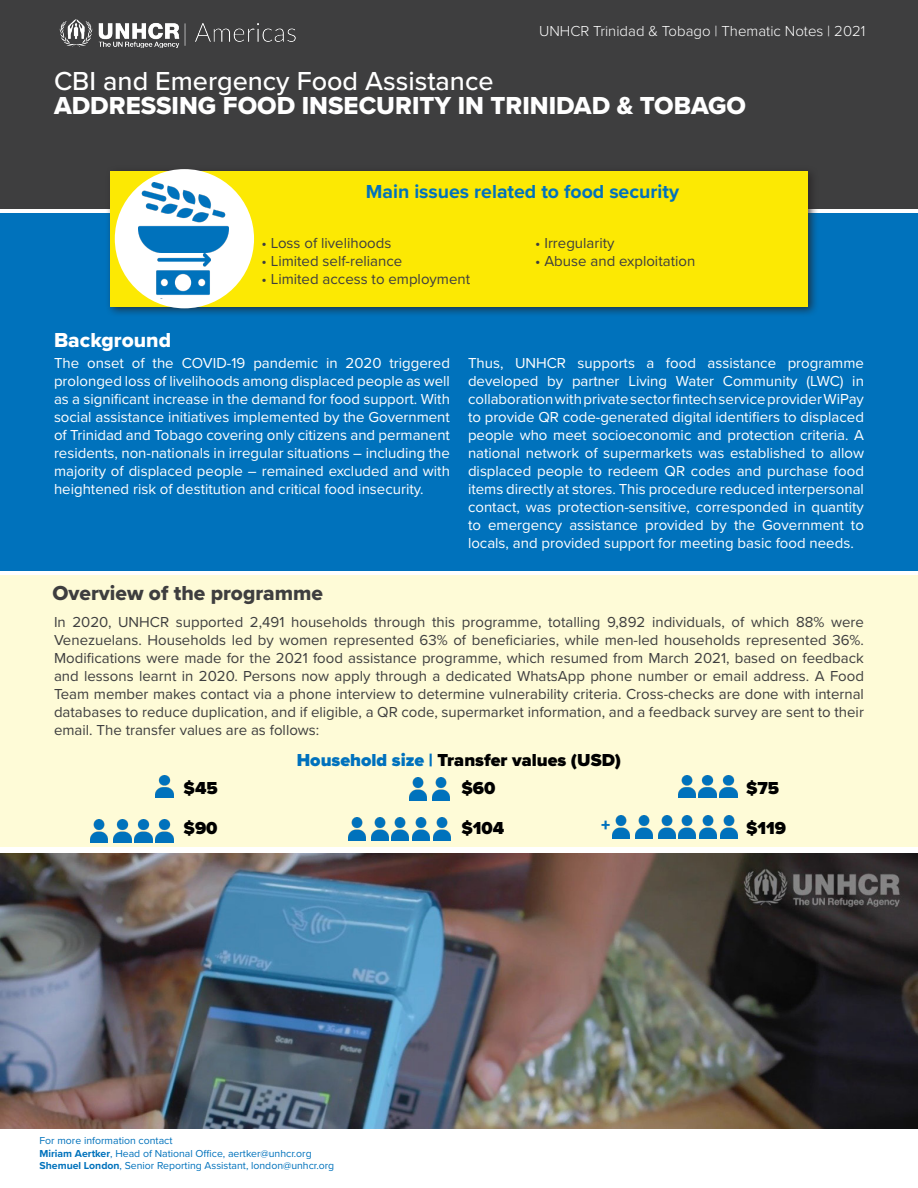
<style>
.page{position:relative;width:918px;height:1188px;background:#fff}
.page>*{position:absolute;margin:0;border:0;box-sizing:border-box;transform-origin:0 0}
.t1{font:500 27px "Proxima Nova";color:#fff}
.t2{font:25.5px "Proxima Nova Extrabld";color:#fff}
.t3{font:21px "Proxima Nova Extrabld";color:#3e3e3f}
.t4{font:21px "Proxima Nova Extrabld";color:#fff}
.t5{font:700 19.5px "Proxima Nova";color:#0071bd}
.t6{font:900 18px "Proxima Nova";color:#000}
.t7{font:900 18px "Proxima Nova";color:#0071bd}
.t8{font:15px/18px "Proxima Nova";color:#fff;text-align:justify}
.t9{font:15px/18px "Proxima Nova";color:#3e3e3f;text-align:justify}
.t10{font:300 15px "Proxima Nova";color:#fff}
.t11{font:10.5px "Proxima Nova";color:#0072bc}
.s1{color:#0071bd}
.s2{font-weight:700}
</style>
<div class="page">
<div style="left:0;top:576px;width:918px;height:271px;background:#fefbd7"></div>
<div style="left:0;top:213px;width:918px;height:358px;background:#0072bc"></div>
<div style="left:0;top:0;width:918px;height:208px;background:#3e3e3f"></div>
<div style="left:106px;top:165px;width:713px;height:153px;background:#231f20;opacity:.75"></div>
<div style="left:111px;top:171px;width:697px;height:135px;background:#fce903"></div>
<img style="left:59px;top:20px;width:237px;height:28px">
<div style="left:115px;top:169px;width:139px;height:139px;background:#fff;border-radius:50%"></div>
<img style="left:138px;top:183px;width:91px;height:69px">
<img style="left:156px;top:253px;width:55px;height:46px">
<img style="left:0;top:854px;width:918px;height:275px">
<img style="left:156px;top:775px;width:17px;height:23px">
<img style="left:156px;top:820px;width:17px;height:22px">
<img style="left:433px;top:818px;width:18px;height:22px">
<img style="left:720px;top:816px;width:18px;height:22px">
<img style="left:720px;top:776px;width:17px;height:22px">
<img style="left:135px;top:820px;width:17px;height:22px">
<img style="left:412px;top:818px;width:18px;height:22px">
<img style="left:699px;top:816px;width:18px;height:22px">
<img style="left:699px;top:776px;width:17px;height:22px">
<img style="left:114px;top:820px;width:17px;height:22px">
<img style="left:391px;top:818px;width:18px;height:22px">
<img style="left:678px;top:816px;width:18px;height:22px">
<img style="left:678px;top:776px;width:17px;height:22px">
<img style="left:433px;top:778px;width:17px;height:22px">
<img style="left:90px;top:820px;width:18px;height:22px">
<img style="left:371px;top:818px;width:17px;height:22px">
<img style="left:658px;top:816px;width:17px;height:22px">
<img style="left:349px;top:818px;width:17px;height:22px">
<img style="left:636px;top:816px;width:17px;height:22px">
<img style="left:612px;top:816px;width:18px;height:22px">
<img style="left:409px;top:778px;width:18px;height:22px">
<p class="t10" style="left:539px;top:20px;width:328px">UNHCR Trinidad &amp; Tobago | Thematic Notes | 2021</p>
<p class="t1" style="left:54px;top:61px;width:441px">CBI and Emergency Food Assistance</p>
<p class="t2" style="left:54px;top:87px;width:694px">ADDRESSING FOOD INSECURITY IN TRINIDAD &amp; TOBAGO</p>
<p class="t5" style="left:366px;top:177px;width:315px">Main issues related to food security</p>
<p class="t4" style="left:54px;top:325px;width:119px">Background</p>
<p class="t9" style="left:261px;top:233px;width:132px">• Loss of livelihoods</p>
<p class="t9" style="left:261px;top:251px;width:142px">• Limited self-reliance</p>
<p class="t9" style="left:261px;top:269px;width:210px">• Limited access to employment</p>
<p class="t9" style="left:535px;top:233px;width:81px">• Irregularity</p>
<p class="t9" style="left:535px;top:251px;width:162px">• Abuse and exploitation</p>
<p class="t8" style="left:54px;top:354px;width:398px">The onset of the COVID-19 pandemic in 2020 triggered prolonged loss of livelihoods among displaced people as well as a significant increase in the demand for food support. With social assistance initiatives implemented by the Government of Trinidad and Tobago covering only citizens and permanent residents, non-nationals in irregular situations – including the majority of displaced people – remained excluded and with heightened risk of destitution and critical food insecurity.</p>
<p class="t8" style="left:468px;top:354px;width:398px">Thus, UNHCR supports a food assistance programme developed by partner Living Water Community (LWC) in collaboration with private sector fintech service provider WiPay to provide QR code-generated digital identifiers to displaced people who meet socioeconomic and protection criteria. A national network of supermarkets was established to allow displaced people to redeem QR codes and purchase food items directly at stores. This procedure reduced interpersonal contact, was protection-sensitive, corresponded in quantity to emergency assistance provided by the Government to locals, and provided support for meeting basic food needs.</p>
<p class="t3" style="left:52px;top:577px;width:272px">Overview of the programme</p>
<p class="t9" style="left:54px;top:612px;width:812px">In 2020, UNHCR supported 2,491 households through this programme, totalling 9,892 individuals, of which 88% were Venezuelans. Households led by women represented 63% of beneficiaries, while men-led households represented 36%.<br>Modifications were made for the 2021 food assistance programme, which resumed from March 2021, based on feedback and lessons learnt in 2020. Persons now apply through a dedicated WhatsApp phone number or email address. A Food Team member makes contact via a phone interview to determine vulnerability criteria. Cross-checks are done with internal databases to reduce duplication, and if eligible, a QR code, supermarket information, and a feedback survey are sent to their email. The transfer values are as follows:</p>
<p class="t6" style="left:184px;top:774px;width:36px">$45</p>
<p class="t6" style="left:184px;top:815px;width:35px">$90</p>
<p class="t6" style="left:297px;top:746px;width:326px"><span class="s1">Household size |</span> Transfer values (USD)</p>
<p class="t6" style="left:462px;top:774px;width:35px">$60</p>
<p class="t6" style="left:462px;top:815px;width:44px">$104</p>
<p class="t6" style="left:746px;top:774px;width:35px">$75</p>
<p class="t7" style="left:601px;top:811px;width:11px">+</p>
<p class="t6" style="left:746px;top:815px;width:42px">$119</p>
<p class="t11" style="left:40px;top:1133px;width:134px">For more information contact</p>
<p class="t11" style="left:40px;top:1145px;width:274px"><span class="s2">Miriam Aertker</span>, Head of National Office, aertker@unhcr.org</p>
<p class="t11" style="left:40px;top:1158px;width:296px"><span class="s2">Shemuel London</span>, Senior Reporting Assistant, london@unhcr.org</p>
</div>
